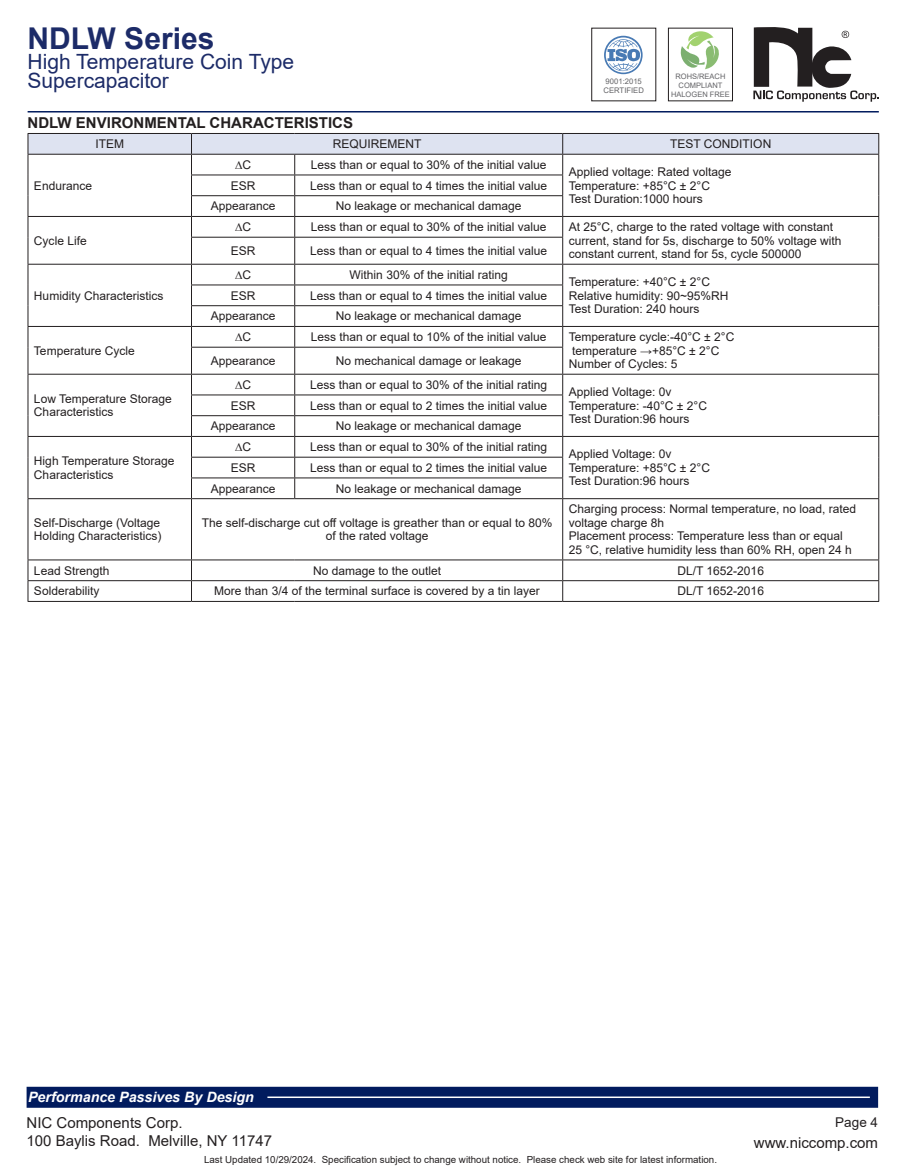
<style>
.page{position:relative;width:905px;height:1175px;background:#fff}
.page>*{position:absolute;margin:0;border:0;box-sizing:border-box;transform-origin:0 0}
.t1{font:700 30px "Arial";color:#1c2b68}
.t2{font:21px/19.5px "Arial";color:#1c2b68}
.t3{font:15px/18px "Arial";color:#231f20}
.Subhead_3{font:700 15px "Arial";color:#231f20}
.t4{font:italic 700 14.25px "Arial";color:#fff}
.t5{font:13.5px "Arial";color:#231f20}
.t6{font:12px/13.5px "Arial";color:#231f20}
.t7{font:9.75px "Arial";color:#231f20}
.t8{font:7.65px/9.1px "Arial";color:#636366}
.t9{font:7.5px/9px "Arial";color:#636366;text-align:center}
</style>
<div class="page">
<div style="left:27px;top:1086px;width:851px;height:21px;background:#011b5e"></div>
<svg style="left:753px;top:27px;width:125px;height:75px"></svg>
<hr style="left:28px;top:111px;width:850px;height:1px;background:#011b5e">
<hr style="left:267px;top:1096px;width:602px;height:2px;background:#fff">
<svg style="left:604px;top:36px;width:38px;height:38px"></svg>
<svg style="left:680px;top:31px;width:39px;height:38px"></svg>
<hr style="left:28px;top:498px;width:163px;height:1px;background:#231f20">
<hr style="left:28px;top:499px;width:1px;height:60px;background:#231f20">
<hr style="left:191px;top:498px;width:104px;height:1px;background:#231f20">
<hr style="left:191px;top:499px;width:1px;height:60px;background:#231f20">
<hr style="left:295px;top:498px;width:267px;height:1px;background:#231f20">
<hr style="left:562px;top:498px;width:317px;height:1px;background:#231f20">
<hr style="left:562px;top:499px;width:1px;height:60px;background:#231f20">
<hr style="left:878px;top:499px;width:1px;height:60px;background:#231f20">
<hr style="left:28px;top:559px;width:163px;height:1px;background:#231f20">
<hr style="left:191px;top:559px;width:104px;height:1px;background:#231f20">
<hr style="left:295px;top:559px;width:267px;height:1px;background:#231f20">
<hr style="left:562px;top:559px;width:317px;height:1px;background:#231f20">
<hr style="left:28px;top:580px;width:163px;height:1px;background:#231f20">
<svg style="left:28px;top:560px;width:1px;height:41px"></svg>
<hr style="left:191px;top:580px;width:104px;height:1px;background:#231f20">
<svg style="left:191px;top:560px;width:1px;height:41px"></svg>
<hr style="left:295px;top:580px;width:267px;height:1px;background:#231f20">
<hr style="left:562px;top:580px;width:317px;height:1px;background:#231f20">
<svg style="left:562px;top:560px;width:1px;height:41px"></svg>
<svg style="left:878px;top:560px;width:1px;height:41px"></svg>
<hr style="left:28px;top:601px;width:163px;height:1px;background:#231f20">
<hr style="left:191px;top:601px;width:104px;height:1px;background:#231f20">
<hr style="left:295px;top:601px;width:267px;height:1px;background:#231f20">
<hr style="left:562px;top:601px;width:317px;height:1px;background:#231f20">
<svg style="left:28px;top:133px;width:851px;height:365px"></svg>
<h1 class="t1" style="left:28px;top:18px;width:188px">NDLW Series</h1>
<h2 class="t2" style="left:28px;top:52px;width:268px">High Temperature Coin Type<br>Supercapacitor</h2>
<p class="Subhead_3" style="left:28px;top:112px;width:327px">NDLW ENVIRONMENTAL CHARACTERISTICS</p>
<p class="t8" style="left:603px;top:76px;width:42px">9001:2015<br>CERTIFIED</p>
<p class="t9" style="left:671px;top:72px;width:60px">ROHS/REACH<br>COMPLIANT<br>HALOGEN FREE</p>
<p class="t6" style="left:95px;top:137px;width:30px">ITEM</p>
<p class="t6" style="left:333px;top:137px;width:90px">REQUIREMENT</p>
<p class="t6" style="left:670px;top:137px;width:103px">TEST CONDITION</p>
<p class="t6" style="left:34px;top:179px;width:60px">Endurance</p>
<p class="t6" style="left:34px;top:234px;width:54px">Cycle Life</p>
<p class="t6" style="left:34px;top:289px;width:131px">Humidity Characteristics</p>
<p class="t6" style="left:34px;top:344px;width:102px">Temperature Cycle</p>
<p class="t6" style="left:34px;top:392px;width:139px">Low Temperature Storage<br>Characteristics</p>
<p class="t6" style="left:34px;top:454px;width:142px">High Temperature Storage</p>
<p class="t6" style="left:34px;top:467px;width:81px">Characteristics</p>
<p class="t6" style="left:242px;top:158px;width:10px">C</p>
<p class="t6" style="left:311px;top:158px;width:237px">Less than or equal to 30% of the initial value</p>
<p class="t6" style="left:231px;top:179px;width:26px">ESR</p>
<p class="t6" style="left:310px;top:179px;width:238px">Less than or equal to 4 times the initial value</p>
<p class="t6" style="left:211px;top:199px;width:66px">Appearance</p>
<p class="t6" style="left:336px;top:199px;width:187px">No leakage or mechanical damage</p>
<p class="t6" style="left:568px;top:165px;width:164px">Applied voltage: Rated voltage</p>
<p class="t6" style="left:568px;top:179px;width:143px">Temperature: +85°C ± 2°C</p>
<p class="t6" style="left:568px;top:192px;width:136px">Test Duration:1000 hours</p>
<p class="t6" style="left:242px;top:220px;width:10px">C</p>
<p class="t6" style="left:311px;top:220px;width:237px">Less than or equal to 30% of the initial value</p>
<p class="t6" style="left:568px;top:220px;width:266px">At 25°C, charge to the rated voltage with constant</p>
<p class="t6" style="left:568px;top:234px;width:274px">current, stand for 5s, discharge to 50% voltage with</p>
<p class="t6" style="left:231px;top:244px;width:26px">ESR</p>
<p class="t6" style="left:310px;top:244px;width:238px">Less than or equal to 4 times the initial value</p>
<p class="t6" style="left:568px;top:247px;width:234px">constant current, stand for 5s, cycle 500000</p>
<p class="t6" style="left:242px;top:268px;width:10px">C</p>
<p class="t6" style="left:349px;top:268px;width:160px">Within 30% of the initial rating</p>
<p class="t6" style="left:231px;top:289px;width:26px">ESR</p>
<p class="t6" style="left:310px;top:289px;width:238px">Less than or equal to 4 times the initial value</p>
<p class="t6" style="left:211px;top:309px;width:66px">Appearance</p>
<p class="t6" style="left:336px;top:309px;width:187px">No leakage or mechanical damage</p>
<p class="t6" style="left:568px;top:275px;width:143px">Temperature: +40°C ± 2°C</p>
<p class="t6" style="left:568px;top:289px;width:161px">Relative humidity: 90~95%RH</p>
<p class="t6" style="left:568px;top:302px;width:132px">Test Duration: 240 hours</p>
<p class="t6" style="left:242px;top:330px;width:10px">C</p>
<p class="t6" style="left:311px;top:330px;width:237px">Less than or equal to 10% of the initial value</p>
<p class="t6" style="left:568px;top:330px;width:167px">Temperature cycle:-40°C ± 2°C</p>
<p class="t6" style="left:572px;top:344px;width:149px">temperature →+85°C ± 2°C</p>
<p class="t6" style="left:211px;top:354px;width:66px">Appearance</p>
<p class="t6" style="left:336px;top:354px;width:187px">No mechanical damage or leakage</p>
<p class="t6" style="left:568px;top:357px;width:110px">Number of Cycles: 5</p>
<p class="t6" style="left:242px;top:378px;width:10px">C</p>
<p class="t6" style="left:310px;top:378px;width:238px">Less than or equal to 30% of the initial rating</p>
<p class="t6" style="left:231px;top:398px;width:26px">ESR</p>
<p class="t6" style="left:310px;top:398px;width:238px">Less than or equal to 2 times the initial value</p>
<p class="t6" style="left:211px;top:419px;width:66px">Appearance</p>
<p class="t6" style="left:336px;top:419px;width:187px">No leakage or mechanical damage</p>
<p class="t6" style="left:242px;top:440px;width:10px">C</p>
<p class="t6" style="left:310px;top:440px;width:238px">Less than or equal to 30% of the initial rating</p>
<p class="t6" style="left:231px;top:461px;width:26px">ESR</p>
<p class="t6" style="left:310px;top:461px;width:238px">Less than or equal to 2 times the initial value</p>
<p class="t6" style="left:211px;top:481px;width:66px">Appearance</p>
<p class="t6" style="left:336px;top:481px;width:187px">No leakage or mechanical damage</p>
<p class="t6" style="left:568px;top:385px;width:104px">Applied Voltage: 0v</p>
<p class="t6" style="left:568px;top:398px;width:140px">Temperature: -40°C ± 2°C</p>
<p class="t6" style="left:568px;top:412px;width:122px">Test Duration:96 hours</p>
<p class="t6" style="left:568px;top:447px;width:104px">Applied Voltage: 0v</p>
<p class="t6" style="left:568px;top:461px;width:143px">Temperature: +85°C ± 2°C</p>
<p class="t6" style="left:568px;top:474px;width:122px">Test Duration:96 hours</p>
<p class="t6" style="left:34px;top:516px;width:129px">Self-Discharge (Voltage<br>Holding Characteristics)</p>
<p class="t6" style="left:202px;top:516px;width:352px;text-align:center">The self-discharge cut off voltage is greather than or equal to 80% of the rated voltage</p>
<p class="t6" style="left:568px;top:502px;width:289px">Charging process: Normal temperature, no load, rated voltage charge 8h</p>
<p class="t6" style="left:568px;top:529px;width:275px">Placement process: Temperature less than or equal</p>
<p class="t6" style="left:568px;top:543px;width:284px">25 °C, relative humidity less than 60% RH, open 24 h</p>
<p class="t6" style="left:34px;top:563px;width:77px">Lead Strength</p>
<p class="t6" style="left:313px;top:563px;width:130px">No damage to the outlet</p>
<p class="t6" style="left:677px;top:563px;width:88px">DL/T 1652-2016</p>
<p class="t6" style="left:34px;top:584px;width:67px">Solderability</p>
<p class="t6" style="left:214px;top:584px;width:327px">More than 3/4 of the terminal surface is covered by a tin layer</p>
<p class="t6" style="left:677px;top:584px;width:88px">DL/T 1652-2016</p>
<p class="t4" style="left:28px;top:1087px;width:227px">Performance Passives By Design</p>
<p class="t3" style="left:27px;top:1114px;width:247px">NIC Components Corp.<br>100 Baylis Road. Melville, NY 11747</p>
<p class="t5" style="left:835px;top:1113px;width:44px">Page 4</p>
<p class="t3" style="left:753px;top:1133px;width:126px">www.niccomp.com</p>
<p class="t7" style="left:204px;top:1152px;width:514px">Last Updated 10/29/2024. Specification subject to change without notice. Please check web site for latest information.</p>
</div>
